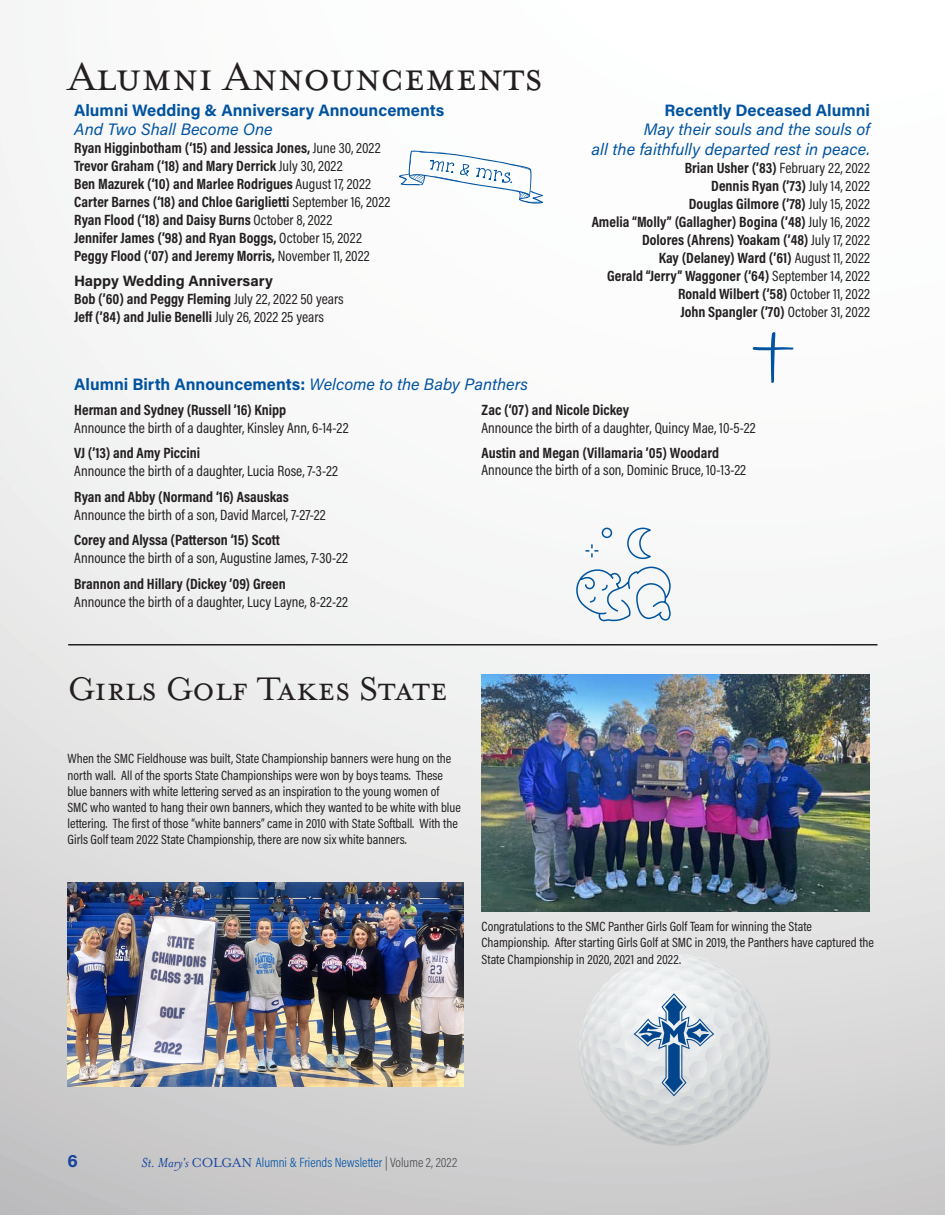
<style>
.page{position:relative;width:945px;height:1215px;background:#fff}
.page>*{position:absolute;margin:0;border:0;box-sizing:border-box;transform-origin:0 0}
.t1{font:45px "Mrs Eaves Small Caps OT";color:#231f20}
.t2{font:37.5px "Mrs Eaves Small Caps OT";color:#231f20}
.t3{font:700 18px "Acumin Pro";color:#18469d}
.t4{font:700 16.5px "Acumin Pro";color:#0153a0}
.t5{font:italic 16.5px/19.8px "Acumin Pro";color:#0153a0;text-align:right}
.t6{font:700 15px "Acumin Pro Cond";color:#231f20}
.t7{font:15px/18px "Acumin Pro Cond";color:#231f20}
.t8{font:700 15px "Acumin Pro";color:#231f20}
.t9{font:13.5px/16.2px "Acumin Pro Cond";color:#231f20}
.t10{font:300 13.5px "Acumin Pro Cond";color:#0154a6}
.s1{font-weight:400}
.s2{font-weight:400;font-style:italic}
.s3{font-weight:700}
.s4{font-family:"Mrs Eaves OT";font-weight:400;font-style:italic;font-size:15px;color:#18469d}
.s5{font-family:"Mrs Eaves OT";font-weight:400;font-size:15px;color:#18469d}
.s6{color:#4b4c4d}
</style>
<div class="page">
<div style="left:0;top:0;width:945px;height:1215px;background:linear-gradient(to bottom,#fff,#d2d1d2)"></div>
<svg style="left:579px;top:954px;width:191px;height:192px"></svg>
<svg style="left:399px;top:150px;width:144px;height:54px"></svg>
<svg style="left:752px;top:331px;width:42px;height:53px"></svg>
<hr style="left:68px;top:644px;width:810px;height:2px;background:#231f20">
<svg style="left:573px;top:527px;width:98px;height:96px"></svg>
<img style="left:481px;top:675px;width:389px;height:236px">
<img style="left:67px;top:883px;width:397px;height:204px">
<p class="t1" style="left:68px;top:52px;width:476px">Alumni Announcements</p>
<p class="t4" style="left:74px;top:98px;width:372px">Alumni Wedding &amp; Anniversary Announcements</p>
<p class="t5" style="left:74px;top:119px;width:200px">And Two Shall Become One</p>
<p class="t6" style="left:74px;top:138px;width:308px">Ryan Higginbotham (‘15) and Jessica Jones, <span class="s1">June 30, 2022</span></p>
<p class="t6" style="left:74px;top:156px;width:270px">Trevor Graham (‘18) and Mary Derrick <span class="s1">July 30, 2022</span></p>
<p class="t6" style="left:74px;top:174px;width:298px">Ben Mazurek (‘10) and Marlee Rodrigues <span class="s1">August 17, 2022</span></p>
<p class="t6" style="left:74px;top:192px;width:318px">Carter Barnes (‘18) and Chloe Gariglietti <span class="s1">September 16, 2022</span></p>
<p class="t6" style="left:74px;top:210px;width:260px">Ryan Flood (‘18) and Daisy Burns <span class="s1">October 8, 2022</span></p>
<p class="t6" style="left:74px;top:228px;width:289px">Jennifer James (’98) and Ryan Boggs, <span class="s1">October 15, 2022</span></p>
<p class="t6" style="left:74px;top:246px;width:297px">Peggy Flood (‘07) and Jeremy Morris, <span class="s1">November 11, 2022</span></p>
<p class="t8" style="left:74px;top:270px;width:200px">Happy Wedding Anniversary</p>
<p class="t6" style="left:74px;top:289px;width:271px">Bob (’60) and Peggy Fleming <span class="s1">July 22, 2022 50 years</span></p>
<p class="t6" style="left:74px;top:307px;width:251px">Jeff (’84) and Julie Benelli <span class="s1">July 26, 2022 25 years</span></p>
<p class="t4" style="left:665px;top:98px;width:207px">Recently Deceased Alumni</p>
<p class="t5" style="left:592px;top:119px;width:280px">May their souls and the souls of<br>all the faithfully departed rest in peace.</p>
<p class="t6" style="left:685px;top:158px;width:187px">Brian Usher (’83) <span class="s1">February 22, 2022</span></p>
<p class="t6" style="left:711px;top:176px;width:160px">Dennis Ryan (’73) <span class="s1">July 14, 2022</span></p>
<p class="t6" style="left:689px;top:194px;width:183px">Douglas Gilmore (’78) <span class="s1">July 15, 2022</span></p>
<p class="t6" style="left:592px;top:212px;width:280px">Amelia “Molly” (Gallagher) Bogina (’48) <span class="s1">July 16, 2022</span></p>
<p class="t6" style="left:642px;top:230px;width:229px">Dolores (Ahrens) Yoakam (’48) <span class="s1">July 17, 2022</span></p>
<p class="t6" style="left:659px;top:248px;width:213px">Kay (Delaney) Ward (’61) <span class="s1">August 11, 2022</span></p>
<p class="t6" style="left:607px;top:266px;width:264px">Gerald “Jerry” Waggoner (’64) <span class="s1">September 14, 2022</span></p>
<p class="t6" style="left:678px;top:284px;width:193px">Ronald Wilbert (’58) <span class="s1">October 11, 2022</span></p>
<p class="t6" style="left:680px;top:302px;width:191px">John Spangler (’70) <span class="s1">October 31, 2022</span></p>
<p class="t4" style="left:74px;top:372px;width:455px">Alumni Birth Announcements: <span class="s2">Welcome to the Baby Panthers</span></p>
<p class="t6" style="left:74px;top:400px;width:214px">Herman and Sydney (Russell ’16) Knipp</p>
<p class="t7" style="left:74px;top:418px;width:276px">Announce the birth of a daughter, Kinsley Ann, 6-14-22</p>
<p class="t6" style="left:74px;top:443px;width:128px">VJ (’13) and Amy Piccini</p>
<p class="t7" style="left:74px;top:462px;width:265px">Announce the birth of a daughter, Lucia Rose, 7-3-22</p>
<p class="t6" style="left:74px;top:487px;width:216px">Ryan and Abby (Normand ‘16) Asauskas</p>
<p class="t7" style="left:74px;top:505px;width:253px">Announce the birth of a son, David Marcel, 7-27-22</p>
<p class="t6" style="left:74px;top:530px;width:207px">Corey and Alyssa (Patterson ‘15) Scott</p>
<p class="t7" style="left:74px;top:549px;width:275px">Announce the birth of a son, Augustine James, 7-30-22</p>
<p class="t6" style="left:74px;top:574px;width:213px">Brannon and Hillary (Dickey ’09) Green</p>
<p class="t7" style="left:74px;top:592px;width:275px">Announce the birth of a daughter, Lucy Layne, 8-22-22</p>
<p class="t7" style="left:482px;top:400px;width:276px"><span class="s3">Zac (‘07) and Nicole Dickey<br></span>Announce the birth of a daughter, Quincy Mae, 10-5-22</p>
<p class="t7" style="left:482px;top:444px;width:266px;line-height:17.1px"><span class="s3">Austin and Megan (Villamaria ’05) Woodard<br></span>Announce the birth of a son, Dominic Bruce, 10-13-22</p>
<p class="t2" style="left:67px;top:668px;width:382px">Girls Golf Takes State</p>
<p class="t9" style="left:67px;top:750px;width:395px">When the SMC Fieldhouse was built, State Championship banners were hung on the north wall. All of the sports State Championships were won by boys teams. These blue banners with white lettering served as an inspiration to the young women of SMC who wanted to hang their own banners, which they wanted to be white with blue lettering. The first of those “white banners” came in 2010 with State Softball. With the Girls Golf team 2022 State Championship, there are now six white banners.</p>
<p class="t9" style="left:482px;top:918px;width:394px">Congratulations to the SMC Panther Girls Golf Team for winning the State<br>Championship. After starting Girls Golf at SMC in 2019, the Panthers have captured the<br>State Championship in 2020, 2021 and 2022.</p>
<p class="t3" style="left:68px;top:1148px;width:12px">6</p>
<p class="t10" style="left:142px;top:1154px;width:317px"><span class="s4">St. Mary's</span> <span class="s5">COLGAN</span> Alumni &amp; Friends Newsletter <span class="s6">| Volume 2, 2022</span></p>
</div>
